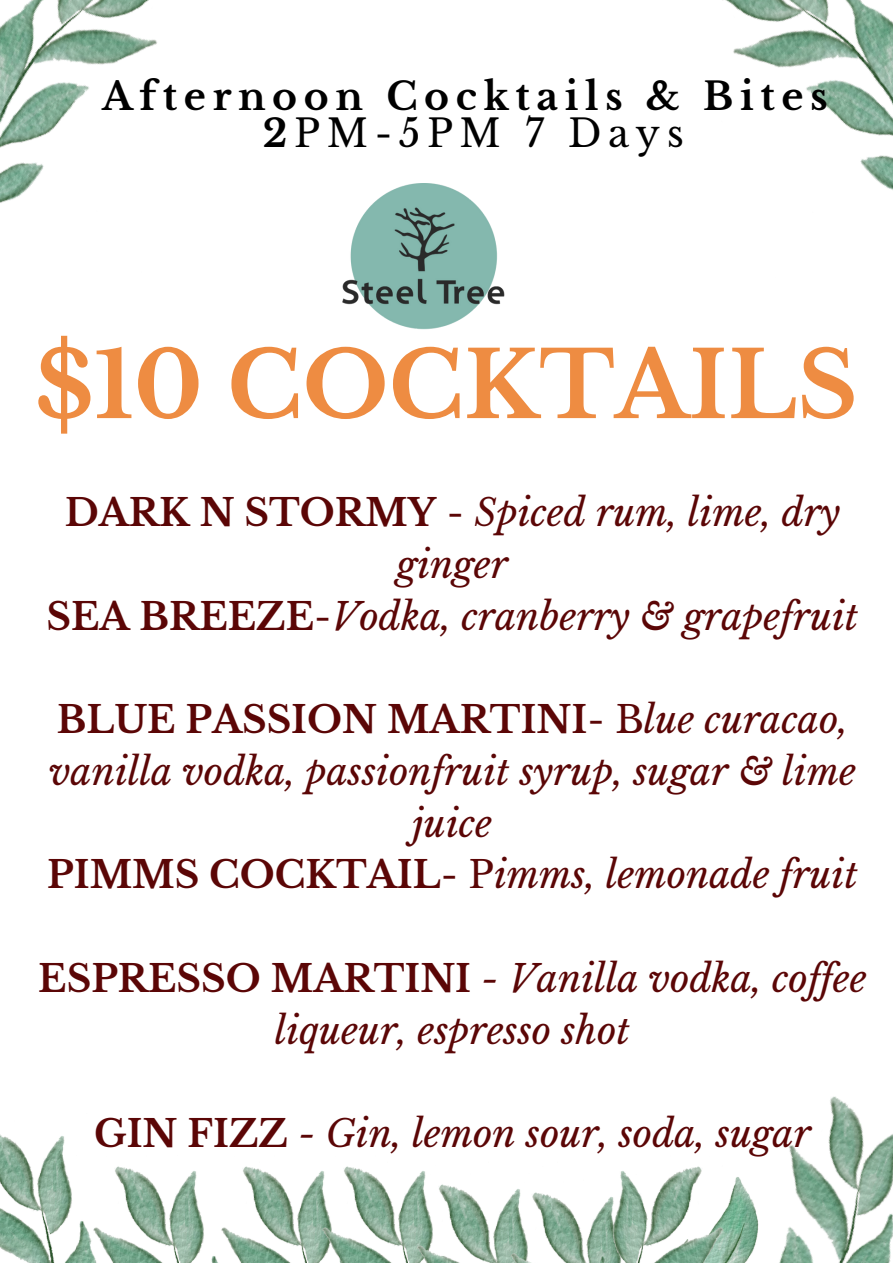
<style>
.page{position:relative;width:893px;height:1264px;background:#fff}
.page>*{position:absolute;margin:0;border:0;box-sizing:border-box;transform-origin:0 0}
.t1{font:700 91.35px "Libre Baskerville";color:#ee8c42}
.t2{font:700 37.95px "Libre Baskerville";letter-spacing:.175em;color:#000}
.t3{font:37.95px "Libre Baskerville";letter-spacing:.175em;color:#000}
.t4{font:italic 37.2px/51.8px "Libre Baskerville";color:#5b0606;text-align:center}
.s1{font-weight:700}
.s2{font-weight:700;font-style:normal}
.s3{font-style:normal}
</style>
<div class="page">
<img style="left:0;top:1134px;width:65px;height:13px">
<img style="left:789px;top:1096px;width:103px;height:166px">
<img style="left:725px;top:0;width:167px;height:190px">
<img style="left:0;top:0;width:157px;height:203px">
<img style="left:0;top:1147px;width:77px;height:115px">
<img style="left:77px;top:1166px;width:101px;height:96px">
<img style="left:178px;top:1166px;width:95px;height:96px">
<img style="left:273px;top:1166px;width:152px;height:96px">
<img style="left:366px;top:1173px;width:191px;height:89px">
<img style="left:557px;top:1147px;width:310px;height:115px">
<img style="left:342px;top:183px;width:163px;height:147px">
<p class="t2" style="left:102px;top:73px;width:727px">Afternoon Cocktails &amp; Bites</p>
<p class="t3" style="left:263px;top:110px;width:422px"><span class="s1">2</span>PM-5PM 7 Days</p>
<p class="t1" style="left:35px;top:329px;width:824px">$10 COCKTAILS</p>
<p class="t4" style="left:65px;top:487px;width:777px"><span class="s2">DARK N STORMY</span> <span class="s3">-</span> Spiced rum, lime, dry ginger</p>
<p class="t4" style="left:47px;top:591px;width:813px"><span class="s2">SEA BREEZE</span><span class="s3">-</span>Vodka, cranberry &amp; grapefruit</p>
<p class="t4" style="left:49px;top:694px;width:808px"><span class="s2">BLUE PASSION MARTINI</span><span class="s3">- B</span>lue curacao, vanilla vodka, passionfruit syrup, sugar &amp; lime juice</p>
<p class="t4" style="left:47px;top:849px;width:812px"><span class="s2">PIMMS COCKTAIL</span><span class="s3">- P</span>imms, lemonade fruit</p>
<p class="t4" style="left:38px;top:952px;width:829px"><span class="s2">ESPRESSO MARTINI</span> - Vanilla vodka, cof ee liqueur, espresso shot</p>
<p class="t4" style="left:94px;top:1108px;width:718px"><span class="s2">GIN FIZZ</span> - Gin, lemon sour, soda, sugar</p>
</div>
